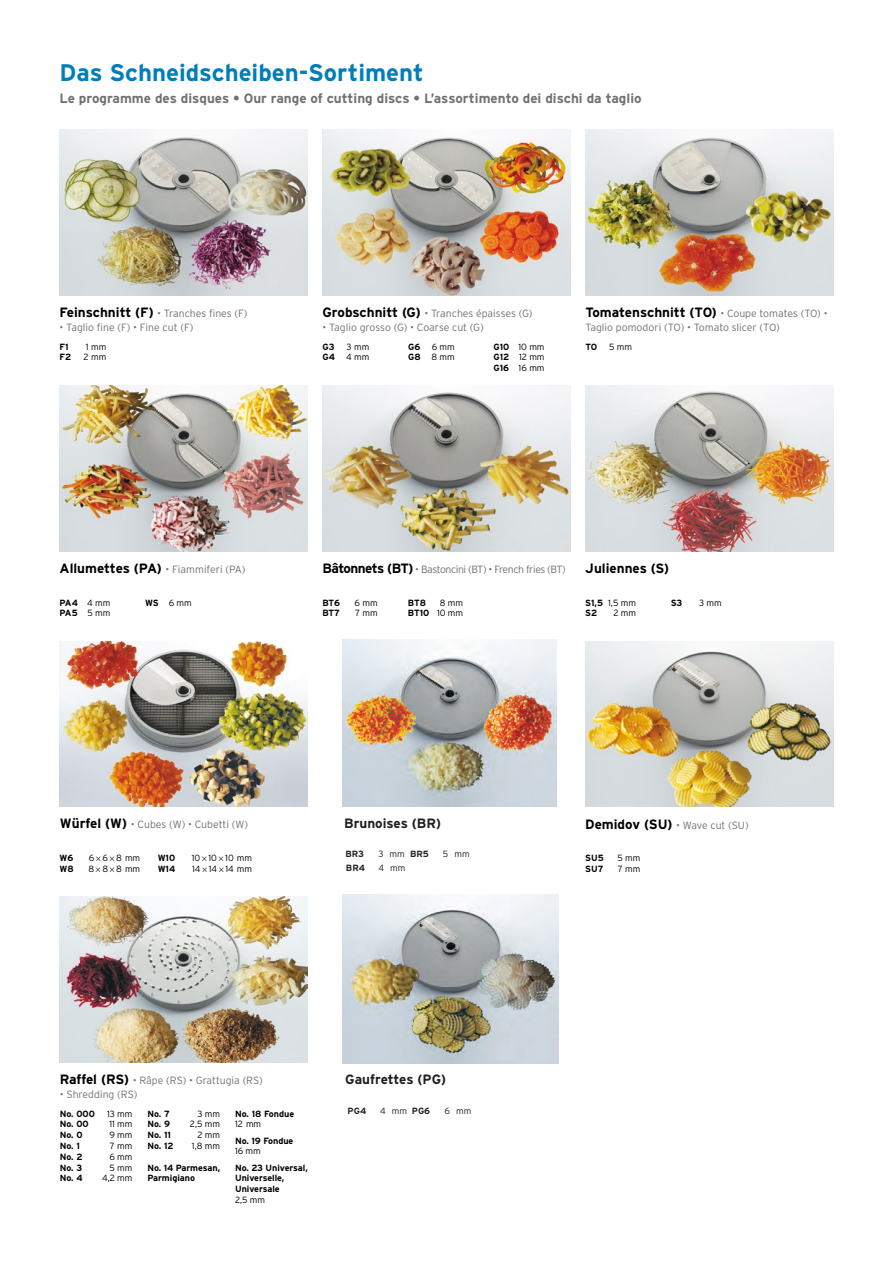
<style>
.page{position:relative;width:893px;height:1263px;background:#fff}
.page>*{position:absolute;margin:0;border:0;box-sizing:border-box;transform-origin:0 0}
.t1{font:700 24px "Interstate";color:#007ebb}
.t2{font:700 13.5px "Interstate";color:#707172}
.t3{font:700 13.5px "Interstate";color:#000}
.t4{font:700 13.5px "Interstate";color:#231f20}
.t5{font:300 10.5px "Interstate";color:#707172}
.t6{font:300 10.5px "Interstate";letter-spacing:-.04em;color:#707172}
.t7{font:700 9px/10.8px "Interstate";letter-spacing:-.005em;color:#000}
.t8{font:300 9px/10.8px "Interstate";color:#000;text-align:right}
.t9{font:300 9px "Interstate";color:#231f20}
.t10{font:700 9px "Interstate";color:#231f20}
.s1{font-weight:700;font-size:13.5px;color:#000}
.s2{font-weight:300;font-size:10.5px;color:#707172}
.s3{font-weight:700}
.s4{font-weight:300}
.s5{font-family:"Helvetica"}
</style>
<div class="page">
<img style="left:60px;top:385px;width:248px;height:166px">
<img style="left:323px;top:385px;width:248px;height:166px">
<img style="left:585px;top:385px;width:248px;height:166px">
<img style="left:60px;top:130px;width:248px;height:166px">
<img style="left:323px;top:130px;width:248px;height:166px">
<img style="left:585px;top:130px;width:248px;height:166px">
<img style="left:60px;top:897px;width:248px;height:165px">
<img style="left:585px;top:641px;width:248px;height:166px">
<img style="left:60px;top:641px;width:248px;height:166px">
<img style="left:343px;top:640px;width:213px;height:166px">
<img style="left:343px;top:895px;width:216px;height:168px">
<h1 class="t1" style="left:60px;top:59px;width:366px">Das Schneidscheiben-Sortiment</h1>
<p class="t2" style="left:60px;top:91px;width:584px">Le programme des disques • Our range of cutting discs • L’assortimento dei dischi da taglio</p>
<p class="t5" style="left:60px;top:307px;width:189px"><span class="s1">Feinschnitt (F)</span> • Tranches fines (F)</p>
<p class="t5" style="left:60px;top:321px;width:135px">• Taglio fine (F) • Fine cut (F)</p>
<p class="t7" style="left:60px;top:341px;width:11px">F1</p>
<p class="t8" style="left:86px;top:341px;width:22px">1 mm</p>
<p class="t7" style="left:60px;top:352px;width:13px">F2</p>
<p class="t8" style="left:84px;top:352px;width:24px">2 mm</p>
<p class="t5" style="left:323px;top:307px;width:211px"><span class="s1">Grobschnitt (G)</span> • Tranches épaisses (G)</p>
<p class="t5" style="left:323px;top:321px;width:163px">• Taglio grosso (G) • Coarse cut (G)</p>
<p class="t3" style="left:585px;top:305px;width:244px">Tomatenschnitt (TO) <span class="s2">• Coupe tomates (TO) •</span></p>
<p class="t5" style="left:585px;top:321px;width:196px">Taglio pomodori (TO) • Tomato slicer (TO)</p>
<p class="t8" style="left:323px;top:341px;width:48px">3 mm<br><span class="s3">G4</span> 4 mm</p>
<p class="t7" style="left:408px;top:341px;width:14px">G6</p>
<p class="t7" style="left:323px;top:341px;width:14px">G3</p>
<p class="t8" style="left:408px;top:341px;width:48px">6 mm<br><span class="s3">G8</span> 8 mm</p>
<p class="t8" style="left:494px;top:341px;width:53px;text-align:justify"><span class="s3">G10</span> 10 mm <span class="s3">G12</span> 12 mm <span class="s3">G16</span> 16 mm</p>
<p class="t7" style="left:585px;top:341px;width:13px">TO</p>
<p class="t8" style="left:609px;top:341px;width:25px">5 mm</p>
<p class="t5" style="left:60px;top:563px;width:188px"><span class="s1">Allumettes (PA)</span> • Fiammiferi (PA)</p>
<p class="t6" style="left:322px;top:563px;width:245px"><span class="s1">Bâtonnets (BT)</span> • Bastoncini (BT) • French fries (BT)</p>
<p class="t3" style="left:585px;top:561px;width:85px">Juliennes (S)</p>
<p class="t7" style="left:60px;top:597px;width:53px">PA4 <span class="s4">4 mm<br></span>PA5 <span class="s4">5 mm</span></p>
<p class="t8" style="left:145px;top:597px;width:48px"><span class="s3">WS</span> 6 mm</p>
<p class="t7" style="left:322px;top:597px;width:19px">BT6</p>
<p class="t8" style="left:355px;top:597px;width:25px">6 mm</p>
<p class="t7" style="left:408px;top:597px;width:20px">BT8</p>
<p class="t8" style="left:408px;top:597px;width:57px">8 mm<br><span class="s3">BT10</span> 10 mm</p>
<p class="t7" style="left:585px;top:597px;width:53px">S1,5 <span class="s4">1,5 mm<br></span>S2</p>
<p class="t7" style="left:671px;top:597px;width:13px">S3</p>
<p class="t8" style="left:699px;top:597px;width:24px">3 mm</p>
<p class="t8" style="left:613px;top:608px;width:24px">2 mm</p>
<p class="t7" style="left:322px;top:608px;width:19px">BT7</p>
<p class="t8" style="left:355px;top:608px;width:24px">7 mm</p>
<p class="t5" style="left:60px;top:819px;width:190px"><span class="s1">Würfel (W)</span> • Cubes (W) • Cubetti (W)</p>
<p class="t7" style="left:158px;top:852px;width:19px">W10</p>
<p class="t8" style="left:192px;top:852px;width:62px">10<span class="s5">×</span>10<span class="s5">×</span>10 mm</p>
<p class="t7" style="left:158px;top:863px;width:19px">W14</p>
<p class="t8" style="left:192px;top:863px;width:61px">14<span class="s5">×</span>14<span class="s5">×</span>14 mm</p>
<p class="t7" style="left:59px;top:852px;width:15px">W6</p>
<p class="t8" style="left:89px;top:852px;width:53px">6<span class="s5">×</span>6<span class="s5">×</span>8 mm</p>
<p class="t7" style="left:59px;top:863px;width:16px">W8</p>
<p class="t8" style="left:88px;top:863px;width:53px">8<span class="s5">×</span>8<span class="s5">×</span>8 mm</p>
<p class="t4" style="left:344px;top:816px;width:98px">Brunoises (BR)</p>
<p class="t10" style="left:345px;top:849px;width:20px">BR3</p>
<p class="t9" style="left:379px;top:849px;width:52px">3 mm <span class="s3">BR5</span></p>
<p class="t9" style="left:443px;top:849px;width:28px">5 mm</p>
<p class="t10" style="left:346px;top:863px;width:21px">BR4</p>
<p class="t9" style="left:379px;top:862px;width:28px">4 mm</p>
<p class="t5" style="left:60px;top:1074px;width:205px"><span class="s1">Raffel (RS)</span> • Râpe (RS) • Grattugia (RS)</p>
<p class="t5" style="left:60px;top:1088px;width:79px">• Shredding (RS)</p>
<p class="t7" style="left:60px;top:1108px;width:37px">No. 000</p>
<p class="t8" style="left:107px;top:1108px;width:27px">13 mm</p>
<p class="t7" style="left:60px;top:1119px;width:30px">No. 00</p>
<p class="t8" style="left:109px;top:1119px;width:25px">11 mm</p>
<p class="t7" style="left:60px;top:1129px;width:24px">No. 0</p>
<p class="t8" style="left:109px;top:1129px;width:25px">9 mm</p>
<p class="t7" style="left:60px;top:1140px;width:22px">No. 1</p>
<p class="t8" style="left:110px;top:1140px;width:24px">7 mm</p>
<p class="t7" style="left:60px;top:1151px;width:24px">No. 2</p>
<p class="t8" style="left:109px;top:1151px;width:25px">6 mm</p>
<p class="t7" style="left:60px;top:1162px;width:24px">No. 3</p>
<p class="t8" style="left:110px;top:1162px;width:25px">5 mm</p>
<p class="t7" style="left:60px;top:1173px;width:24px">No. 4</p>
<p class="t8" style="left:102px;top:1173px;width:32px">4,2 mm</p>
<p class="t7" style="left:147px;top:1108px;width:24px">No. 7</p>
<p class="t8" style="left:198px;top:1108px;width:24px">3 mm</p>
<p class="t7" style="left:147px;top:1119px;width:24px">No. 9</p>
<p class="t8" style="left:190px;top:1119px;width:32px">2,5 mm</p>
<p class="t7" style="left:147px;top:1129px;width:25px">No. 11</p>
<p class="t8" style="left:197px;top:1129px;width:24px">2 mm</p>
<p class="t7" style="left:147px;top:1140px;width:28px">No. 12</p>
<p class="t8" style="left:192px;top:1140px;width:30px">1,8 mm</p>
<p class="t7" style="left:147px;top:1162px;width:74px">No. 14 Parmesan,<br>Parmigiano</p>
<p class="t7" style="left:235px;top:1108px;width:61px">No. 18 Fondue</p>
<p class="t8" style="left:235px;top:1119px;width:28px">12 mm</p>
<p class="t7" style="left:235px;top:1135px;width:60px">No. 19 Fondue</p>
<p class="t8" style="left:235px;top:1146px;width:27px">16 mm</p>
<p class="t7" style="left:235px;top:1162px;width:74px">No. 23 Universal,<br>Universelle,<br>Universale</p>
<p class="t8" style="left:235px;top:1194px;width:32px">2,5 mm</p>
<p class="t4" style="left:345px;top:1071px;width:102px">Gaufrettes (PG)</p>
<p class="t10" style="left:348px;top:1106px;width:20px">PG4</p>
<p class="t9" style="left:380px;top:1106px;width:52px">4 mm <span class="s3">PG6</span></p>
<p class="t9" style="left:445px;top:1106px;width:28px">6 mm</p>
<p class="t5" style="left:585px;top:819px;width:165px"><span class="s1">Demidov (SU)</span> • Wave cut (SU)</p>
<p class="t7" style="left:585px;top:852px;width:20px">SU5</p>
<p class="t8" style="left:617px;top:852px;width:25px">5 mm</p>
<p class="t7" style="left:585px;top:863px;width:20px">SU7</p>
<p class="t8" style="left:618px;top:863px;width:24px">7 mm</p>
</div>
